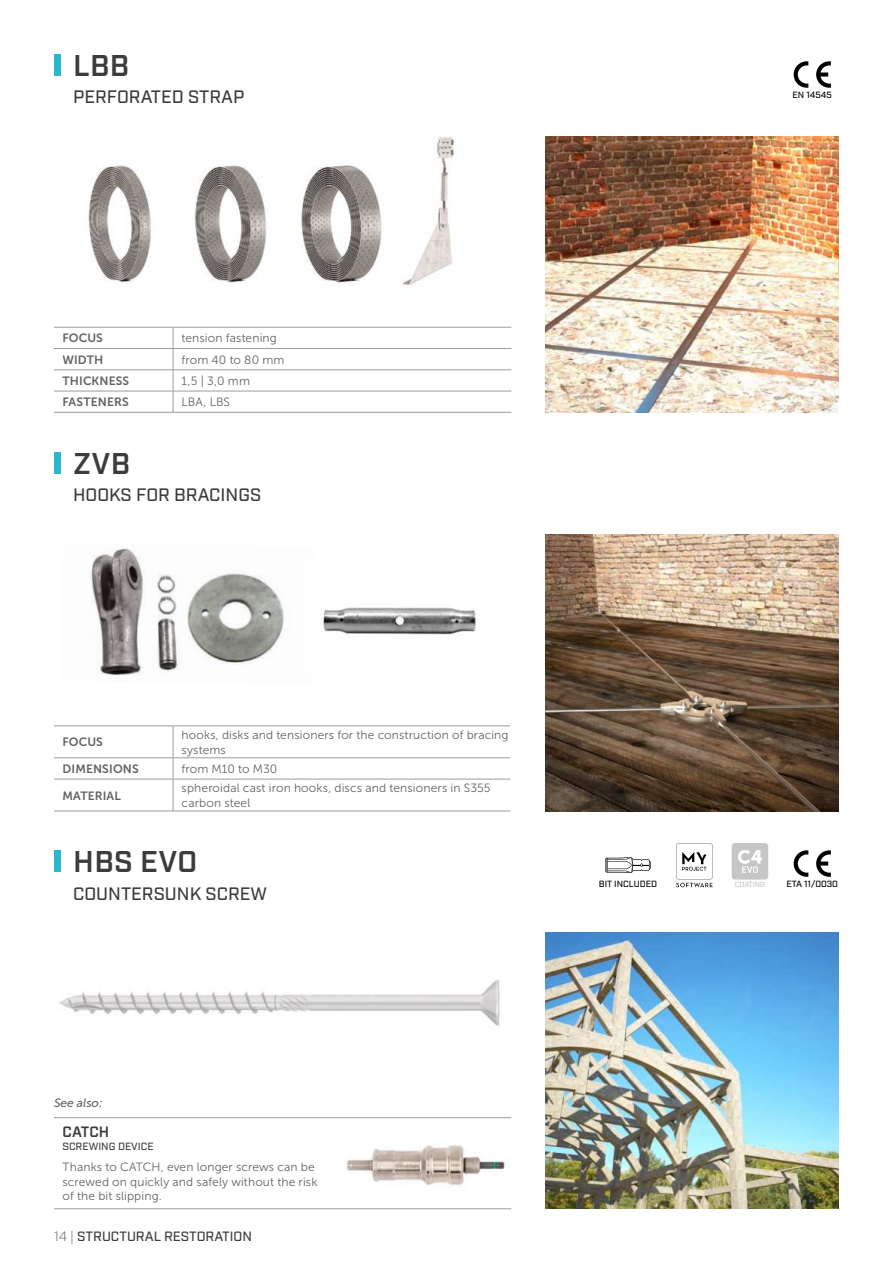
<style>
.page{position:relative;width:893px;height:1263px;background:#fff}
.page>*{position:absolute;margin:0;border:0;box-sizing:border-box;transform-origin:0 0}
.t1{font:600 30px "Industry";letter-spacing:.01em;color:#3c3c3b}
.t2{font:500 18px "Industry";color:#3c3c3b}
.t3{font:600 15px "Industry";color:#3c3c3b}
.t4{font:500 13.5px "Industry";color:#3c3c3b}
.t5{font:12px/14.4px "Museo Sans 300";letter-spacing:.01em;color:#646363}
.t6{font:12px "Museo Sans 700";letter-spacing:.01em;color:#646363}
.t7{font:italic 12px "Museo Sans 500";color:#646363}
.t8{font:500 10.5px "Industry";color:#3c3c3b}
.t9{font:500 9px "Industry";color:#000}
.t10{font:500 7.5px "Industry";color:#c6c6c6}
.s1{font-weight:300;color:#575756}
</style>
<div class="page">
<div style="left:54px;top:54px;width:6px;height:22px;background:#29b8ce"></div>
<img style="left:88px;top:136px;width:366px;height:150px">
<img style="left:545px;top:136px;width:294px;height:276px">
<div style="left:54px;top:850px;width:6px;height:22px;background:#29b8ce"></div>
<img style="left:545px;top:932px;width:294px;height:277px">
<img style="left:59px;top:980px;width:441px;height:46px">
<svg style="left:794px;top:850px;width:14px;height:27px"></svg>
<svg style="left:816px;top:850px;width:15px;height:27px"></svg>
<svg style="left:676px;top:843px;width:37px;height:44px"></svg>
<div style="left:732px;top:843px;width:36px;height:36px;background:#c6c6c6;border-radius:3px"></div>
<svg style="left:738px;top:850px;width:24px;height:23px"></svg>
<img style="left:91px;top:548px;width:193px;height:128px">
<img style="left:321px;top:607px;width:155px;height:28px">
<div style="left:54px;top:452px;width:6px;height:22px;background:#29b8ce"></div>
<img style="left:545px;top:535px;width:294px;height:276px">
<svg style="left:794px;top:61px;width:14px;height:27px"></svg>
<svg style="left:816px;top:61px;width:15px;height:27px"></svg>
<hr style="left:54px;top:327px;width:119px;height:1px;background:#9d9d9c">
<hr style="left:173px;top:327px;width:338px;height:1px;background:#9d9d9c">
<hr style="left:54px;top:348px;width:119px;height:1px;background:#9d9d9c">
<hr style="left:173px;top:348px;width:338px;height:1px;background:#9d9d9c">
<hr style="left:54px;top:369px;width:119px;height:1px;background:#9d9d9c">
<hr style="left:173px;top:369px;width:338px;height:1px;background:#9d9d9c">
<hr style="left:54px;top:391px;width:119px;height:1px;background:#9d9d9c">
<hr style="left:173px;top:391px;width:338px;height:1px;background:#9d9d9c">
<svg style="left:173px;top:327px;width:1px;height:85px"></svg>
<hr style="left:54px;top:412px;width:119px;height:1px;background:#9d9d9c">
<hr style="left:173px;top:412px;width:338px;height:1px;background:#9d9d9c">
<hr style="left:54px;top:726px;width:119px;height:1px;background:#9d9d9c">
<hr style="left:173px;top:726px;width:337px;height:1px;background:#9d9d9c">
<hr style="left:173px;top:726px;width:1px;height:32px;background:#9d9d9c">
<hr style="left:54px;top:757px;width:119px;height:1px;background:#9d9d9c">
<hr style="left:173px;top:757px;width:337px;height:1px;background:#9d9d9c">
<svg style="left:173px;top:758px;width:1px;height:21px"></svg>
<hr style="left:54px;top:779px;width:119px;height:1px;background:#9d9d9c">
<hr style="left:173px;top:779px;width:337px;height:1px;background:#9d9d9c">
<hr style="left:173px;top:779px;width:1px;height:32px;background:#9d9d9c">
<hr style="left:54px;top:811px;width:119px;height:1px;background:#9d9d9c">
<hr style="left:173px;top:811px;width:337px;height:1px;background:#9d9d9c">
<hr style="left:54px;top:1117px;width:266px;height:1px;background:#9d9d9c">
<hr style="left:320px;top:1208px;width:191px;height:1px;background:#9d9d9c">
<hr style="left:54px;top:1208px;width:266px;height:1px;background:#9d9d9c">
<hr style="left:320px;top:1117px;width:191px;height:1px;background:#9d9d9c">
<img style="left:346px;top:1145px;width:159px;height:41px">
<svg style="left:605px;top:858px;width:46px;height:14px"></svg>
<h1 class="t1" style="left:73px;top:53px;width:57px">LBB</h1>
<h2 class="t2" style="left:73px;top:89px;width:173px">PERFORATED STRAP</h2>
<p class="t9" style="left:792px;top:91px;width:41px">EN 14545</p>
<p class="t6" style="left:63px;top:333px;width:42px">FOCUS</p>
<p class="t5" style="left:182px;top:332px;width:97px">tension fastening</p>
<p class="t6" style="left:63px;top:355px;width:42px">WIDTH</p>
<p class="t5" style="left:182px;top:353px;width:105px">from 40 to 80 mm</p>
<p class="t6" style="left:63px;top:376px;width:68px">THICKNESS</p>
<p class="t5" style="left:182px;top:374px;width:70px">1,5 | 3,0 mm</p>
<p class="t6" style="left:63px;top:397px;width:68px">FASTENERS</p>
<p class="t5" style="left:182px;top:395px;width:50px">LBA, LBS</p>
<h1 class="t1" style="left:73px;top:451px;width:58px">ZVB</h1>
<h2 class="t2" style="left:73px;top:487px;width:190px">HOOKS FOR BRACINGS</h2>
<p class="t6" style="left:63px;top:737px;width:42px">FOCUS</p>
<p class="t5" style="left:182px;top:728px;width:329px">hooks, disks and tensioners for the construction of bracing systems</p>
<p class="t6" style="left:63px;top:764px;width:78px">DIMENSIONS</p>
<p class="t5" style="left:182px;top:762px;width:97px">from M10 to M30</p>
<p class="t6" style="left:63px;top:790px;width:60px">MATERIAL</p>
<p class="t5" style="left:182px;top:782px;width:311px">spheroidal cast iron hooks, discs and tensioners in S355 carbon steel</p>
<h1 class="t1" style="left:73px;top:849px;width:125px">HBS EVO</h1>
<h2 class="t2" style="left:73px;top:886px;width:195px">COUNTERSUNK SCREW</h2>
<p class="t7" style="left:54px;top:1096px;width:50px">See also:</p>
<p class="t3" style="left:63px;top:1125px;width:48px">CATCH</p>
<p class="t8" style="left:63px;top:1142px;width:93px">SCREWING DEVICE</p>
<p class="t5" style="left:63px;top:1161px;width:256px">Thanks to CATCH, even longer screws can be screwed on quickly and safely without the risk of the bit slipping.</p>
<p class="t4" style="left:54px;top:1230px;width:199px"><span class="s1">14 |</span> STRUCTURAL RESTORATION</p>
<p class="t9" style="left:599px;top:880px;width:60px">BIT INCLUDED</p>
<p class="t10" style="left:735px;top:881px;width:32px">COATING</p>
<p class="t9" style="left:786px;top:880px;width:53px">ETA 11/0030</p>
</div>
